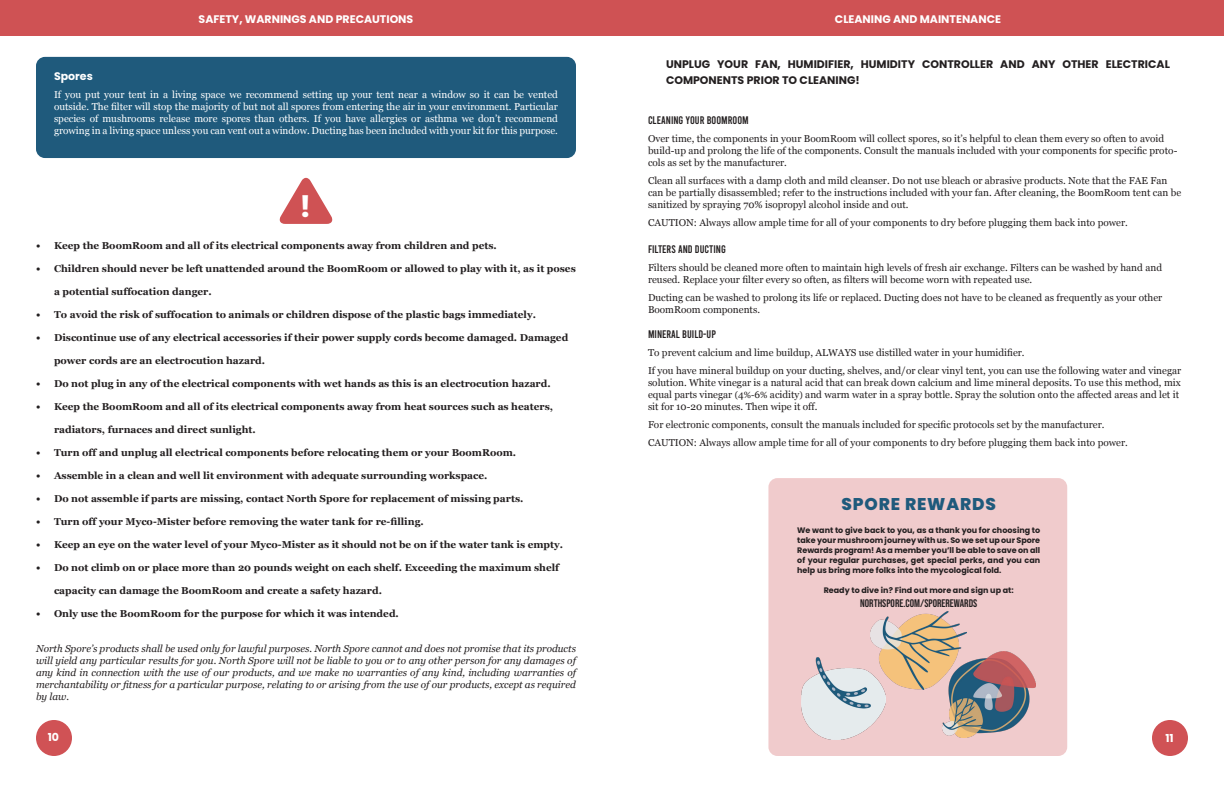
<style>
.page{position:relative;width:1224px;height:792px;background:#fff}
.page>*{position:absolute;margin:0;border:0;box-sizing:border-box;transform-origin:0 0}
.t1{font:700 30px "Poppins";color:#fff}
.t2{font:800 17px "Poppins";letter-spacing:.05em;color:#1f5a7c}
.t3{font:700 11px/16px "Poppins";color:#231f20}
.t4{font:700 11px "Poppins";color:#fff}
.t5{font:11px "Bebas";color:#231f20}
.t6{font:11px "Bebas Neue";color:#231f20}
.t7{font:10px/12px "Georgia";color:#231f20}
.t8{font:700 10px "Georgia";color:#231f20}
.t9{font:italic 10px/12px "Georgia";color:#231f20;text-align:justify}
.t10{font:10px/12px "Georgia";color:#fff;text-align:justify}
.t11{font:700 8px/10px "Poppins";color:#231f20;text-align:justify}
.s1{font-size:9px}
</style>
<div class="page">
<div style="left:1152px;top:720px;width:36px;height:36px;background:#d05255;border-radius:50%"></div>
<div style="left:0;top:0;width:612px;height:36px;background:#cf5254"></div>
<div style="left:36px;top:57px;width:540px;height:101px;background:#1f5a7c;border-radius:9px"></div>
<svg style="left:279px;top:177px;width:54px;height:47px"></svg>
<div style="left:768px;top:478px;width:299px;height:278px;background:#f0cbcc;border-radius:9px"></div>
<div style="left:36px;top:720px;width:36px;height:36px;background:#d05255;border-radius:50%"></div>
<div style="left:612px;top:0;width:612px;height:36px;background:#cf5254"></div>
<img style="left:802px;top:658px;width:84px;height:82px">
<img style="left:871px;top:612px;width:96px;height:77px">
<img style="left:943px;top:651px;width:93px;height:87px">
<p class="t4" style="left:199px;top:12px;width:216px">SAFETY, WARNINGS AND PRECAUTIONS</p>
<p class="t4" style="left:54px;top:69px;width:40px">Spores</p>
<p class="t10" style="left:54px;top:88px;width:506px">If you put your tent in a living space we recommend setting up your tent near a window so it can be vented outside. The filter will stop the majority of but not all spores from entering the air in your environment. Particular species of mushrooms release more spores than others. If you have allergies or asthma we don’t recommend growing in a living space unless you can vent out a window. Ducting has been included with your kit for this purpose.</p>
<p class="t1" style="left:299px;top:189px;width:13px">!</p>
<p class="t8" style="left:36px;top:238px;width:462px">• Keep the BoomRoom and all of its electrical components away from children and pets.</p>
<p class="t8" style="left:36px;top:261px;width:541px">• Children should never be left unattended around the BoomRoom or allowed to play with it, as it poses</p>
<p class="t8" style="left:54px;top:284px;width:159px">a potential suffocation danger.</p>
<p class="t8" style="left:36px;top:307px;width:501px">• To avoid the risk of suffocation to animals or children dispose of the plastic bags immediately.</p>
<p class="t8" style="left:36px;top:330px;width:534px">• Discontinue use of any electrical accessories if their power supply cords become damaged. Damaged</p>
<p class="t8" style="left:54px;top:353px;width:213px">power cords are an electrocution hazard.</p>
<p class="t8" style="left:36px;top:376px;width:516px">• Do not plug in any of the electrical components with wet hands as this is an electrocution hazard.</p>
<p class="t8" style="left:36px;top:399px;width:519px">• Keep the BoomRoom and all of its electrical components away from heat sources such as heaters,</p>
<p class="t8" style="left:54px;top:422px;width:203px">radiators, furnaces and direct sunlight.</p>
<p class="t8" style="left:36px;top:445px;width:482px">• Turn off and unplug all electrical components before relocating them or your BoomRoom.</p>
<p class="t8" style="left:36px;top:468px;width:453px">• Assemble in a clean and well lit environment with adequate surrounding workspace.</p>
<p class="t8" style="left:36px;top:491px;width:489px">• Do not assemble if parts are missing, contact North Spore for replacement of missing parts.</p>
<p class="t8" style="left:36px;top:514px;width:389px">• Turn off your Myco-Mister before removing the water tank for re-filling.</p>
<p class="t8" style="left:36px;top:537px;width:529px">• Keep an eye on the water level of your Myco-Mister as it should not be on if the water tank is empty.</p>
<p class="t8" style="left:36px;top:560px;width:525px">• Do not climb on or place more than 20 pounds weight on each shelf. Exceeding the maximum shelf</p>
<p class="t8" style="left:54px;top:583px;width:330px">capacity can damage the BoomRoom and create a safety hazard.</p>
<p class="t8" style="left:36px;top:606px;width:364px">• Only use the BoomRoom for the purpose for which it was intended.</p>
<p class="t9" style="left:36px;top:642px;width:542px">North Spore’s products shall be used only for lawful purposes. North Spore cannot and does not promise that its products will yield any particular results for you. North Spore will not be liable to you or to any other person for any damages of any kind in connection with the use of our products, and we make no warranties of any kind, including warranties of merchantability or fitness for a particular purpose, relating to or arising from the use of our products, except as required by law.</p>
<p class="t4" style="left:48px;top:731px;width:13px">10</p>
<p class="t4" style="left:835px;top:12px;width:168px">CLEANING AND MAINTENANCE</p>
<p class="t3" style="left:666px;top:57px;width:505px">UNPLUG YOUR FAN, HUMIDIFIER, HUMIDITY CONTROLLER AND ANY OTHER ELECTRICAL<br>COMPONENTS PRIOR TO CLEANING!</p>
<p class="t5" style="left:648px;top:114px;width:102px">CLEANING YOUR BOOMROOM</p>
<p class="t7" style="left:648px;top:132px;width:531px">Over time, the components in your BoomRoom will collect spores, so it’s helpful to clean them every so often to avoid build-up and prolong the life of the components. Consult the manuals included with your components for specific proto&shy;cols as set by the manufacturer.</p>
<p class="t7" style="left:648px;top:174px;width:535px">Clean all surfaces with a damp cloth and mild cleanser. Do not use bleach or abrasive products. Note that the FAE Fan can be partially disassembled; refer to the instructions included with your fan. After cleaning, the BoomRoom tent can be sanitized by spraying 70% isopropyl alcohol inside and out.</p>
<p class="t7" style="left:648px;top:216px;width:481px">CAUTION: Always allow ample time for all of your components to dry before plugging them back into power.</p>
<p class="t5" style="left:648px;top:244px;width:9px">FILTERS</p>
<p class="t5" style="left:678px;top:244px;width:49px">AND DUCTING</p>
<p class="t7" style="left:648px;top:261px;width:516px">Filters should be cleaned more often to maintain high levels of fresh air exchange. Filters can be washed by hand and reused. Replace your filter every so often, as filters will become worn with repeated use.</p>
<p class="t7" style="left:648px;top:291px;width:516px">Ducting can be washed to prolong its life or replaced. Ducting does not have to be cleaned as frequently as your other<br>BoomRoom components.</p>
<p class="t5" style="left:648px;top:329px;width:69px">MINERAL BUILD-UP</p>
<p class="t7" style="left:648px;top:346px;width:378px">To prevent calcium and lime buildup, ALWAYS use distilled water in your humidifier.</p>
<p class="t7" style="left:648px;top:364px;width:535px">If you have mineral buildup on your ducting, shelves, and/or clear vinyl tent, you can use the following water and vinegar solution. White vinegar is a natural acid that can break down calcium and lime mineral deposits. To use this method, mix equal parts vinegar <span class="s1">(</span>4<span class="s1">%-</span>6<span class="s1">%</span> acidity<span class="s1">)</span> and warm water in a spray bottle. Spray the solution onto the affected areas and let it sit for 10-20 minutes. Then wipe it off.</p>
<p class="t7" style="left:648px;top:418px;width:458px">For electronic components, consult the manuals included for specific protocols set by the manufacturer.</p>
<p class="t7" style="left:648px;top:436px;width:481px">CAUTION: Always allow ample time for all of your components to dry before plugging them back into power.</p>
<p class="t2" style="left:841px;top:495px;width:156px">SPORE REWARDS</p>
<p class="t11" style="left:797px;top:525px;width:245px">We want to give back to you, as a thank you for choosing to take your mushroom journey with us. So we set up our Spore Rewards program! As a member you’ll be able to save on all of your regular purchases, get special perks, and you can help us bring more folks into the mycological fold.</p>
<p class="t11" style="left:824px;top:585px;width:192px">Ready to dive in? Find out more and sign up at:</p>
<p class="t6" style="left:860px;top:597px;width:119px">NORTHSPORE.COM/SPOREREWARDS</p>
<p class="t4" style="left:1165px;top:732px;width:10px">11</p>
</div>
